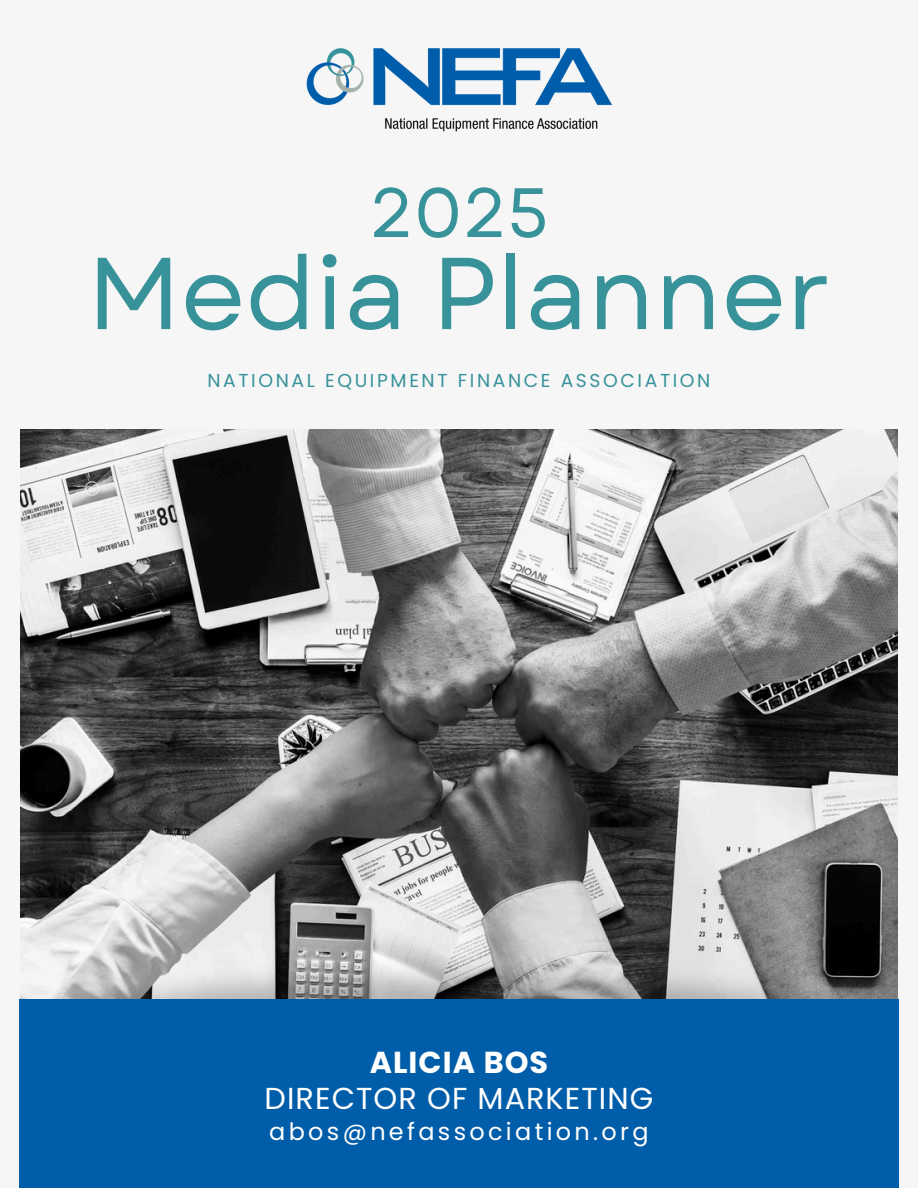
<style>
.page{position:relative;width:918px;height:1188px;background:#f6f6f6}
.page>*{position:absolute;margin:0;border:0;box-sizing:border-box;transform-origin:0 0}
.t1{font:101.85px "Garet";color:#38929a}
.t2{font:69.6px "Garet";color:#38929a}
.t3{font:30.3px "Poppins";letter-spacing:.035em;color:#fff}
.t4{font:700 30.3px "Poppins";letter-spacing:.035em;color:#fff}
.t5{font:24px "Poppins";letter-spacing:.14em;color:#fff}
.t6{font:18.75px "Poppins";letter-spacing:.14em;color:#38929a}
</style>
<div class="page">
<img style="left:20px;top:430px;width:878px;height:486px">
<img style="left:20px;top:916px;width:878px;height:83px">
<div style="left:19px;top:999px;width:880px;height:189px;background:#005da9"></div>
<img style="left:306px;top:49px;width:306px;height:83px">
<p class="t2" style="left:369px;top:163px;width:181px">2025</p>
<h2 class="t1" style="left:87px;top:220px;width:745px">Media Planner</h2>
<h1 class="t6" style="left:208px;top:367px;width:504px">NATIONAL EQUIPMENT FINANCE ASSOCIATION</h1>
<p class="t4" style="left:370px;top:1042px;width:180px">ALICIA BOS</p>
<p class="t3" style="left:265px;top:1077px;width:390px">DIRECTOR OF MARKETING</p>
<p class="t5" style="left:269px;top:1115px;width:381px">abos@nefassociation.org</p>
</div>
